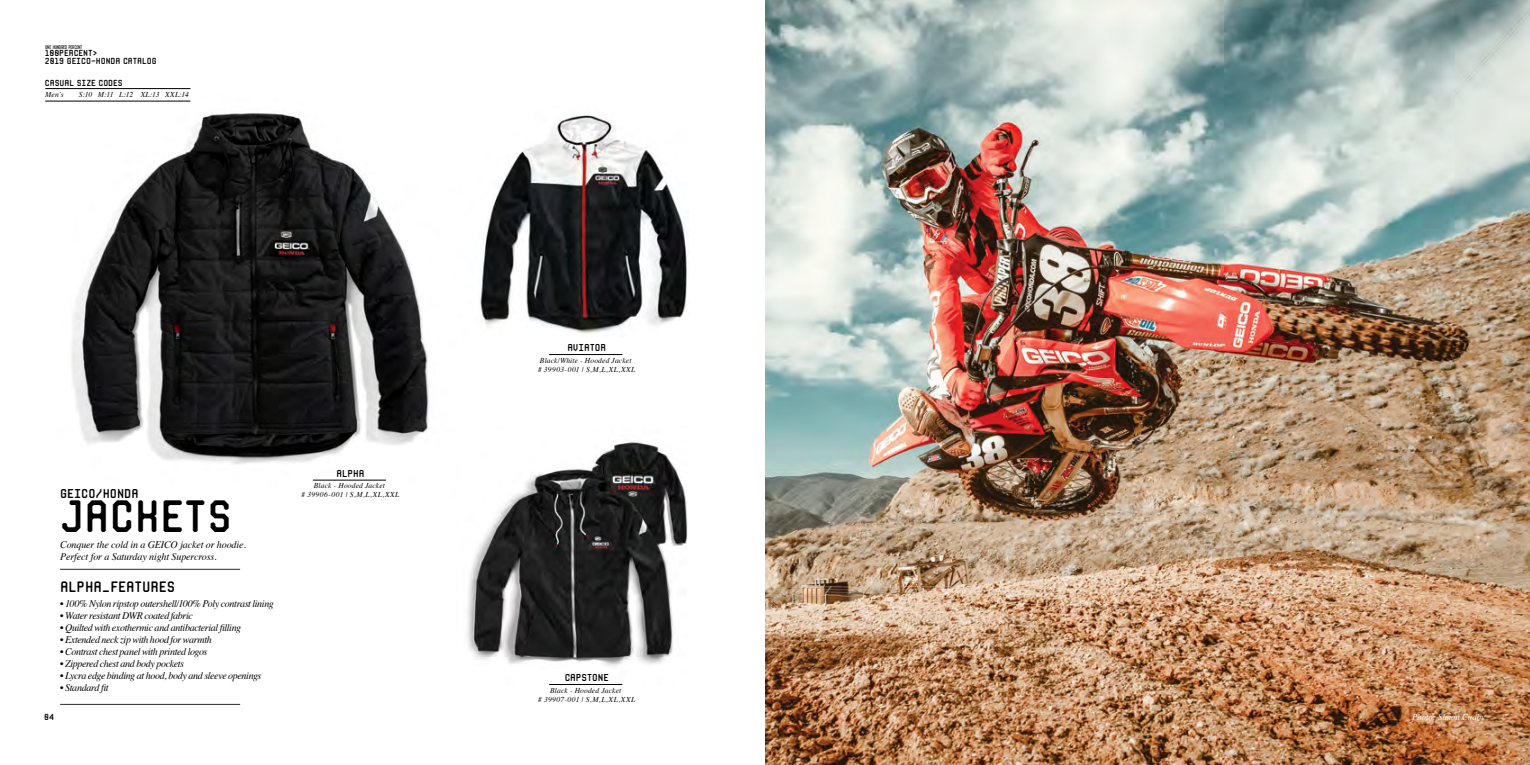
<style>
.page{position:relative;width:1530px;height:765px;background:#fff}
.page>*{position:absolute;margin:0;border:0;box-sizing:border-box;transform-origin:0 0}
.t1{font:500 45px "Mono RGO Pro";color:#000}
.t2{font:500 15px "Mono RGO Pro";color:#000}
.t3{font:500 12.75px "Mono RGO Pro";color:#000}
.t4{font:italic 10px "Times";letter-spacing:-.035em;color:#000}
.t5{font:italic 10px/12px "Times";letter-spacing:-.01em;color:#000}
.t6{font:500 10px "Mono RGO Pro";color:#000}
.t7{font:500 8.75px/8.1px "Mono RGO Pro";color:#000}
.t8{font:italic 8.75px "Times";color:#fff}
.t9{font:italic 7.5px/8.8px "Times";letter-spacing:.02em;color:#000;text-align:center}
.t10{font:italic 7.5px "Times";letter-spacing:-.015em;color:#000}
.t11{font:3.75px "Niketo";color:#000}
</style>
<div class="page">
<img style="left:48px;top:100px;width:381px;height:381px">
<img style="left:480px;top:114px;width:207px;height:223px">
<img style="left:467px;top:442px;width:221px;height:243px">
<hr style="left:60px;top:569px;width:180px;height:1px;background:#292829">
<hr style="left:60px;top:704px;width:180px;height:1px;background:#292829">
<hr style="left:549px;top:354px;width:73px;height:1px;background:#000">
<hr style="left:549px;top:684px;width:73px;height:1px;background:#000">
<hr style="left:313px;top:480px;width:73px;height:1px;background:#000">
<hr style="left:45px;top:88px;width:145px;height:1px;background:#000">
<hr style="left:45px;top:101px;width:145px;height:1px;background:#000">
<img style="left:765px;top:0;width:765px;height:765px">
<p class="t11" style="left:46px;top:44px;width:39px">ONE HUNDRED PERCENT</p>
<p class="t7" style="left:45px;top:48px;width:113px">100PERCENT&gt;<br>2019 GEICO-HONDA CATALOG</p>
<p class="t7" style="left:45px;top:78px;width:79px">CASUAL SIZE CODES</p>
<p class="t9" style="left:45px;top:90px;width:20px">Men’s</p>
<p class="t10" style="left:79px;top:88px;width:112px">S:10 M:11 L:12 XL:13 XXL:14</p>
<p class="t3" style="left:60px;top:484px;width:80px">GEICO/HONDA</p>
<h1 class="t1" style="left:60px;top:484px;width:174px">JACKETS</h1>
<p class="t5" style="left:60px;top:539px;width:187px">Conquer the cold in a GEICO jacket or hoodie.<br>Perfect for a Saturday night Supercross.</p>
<h2 class="t2" style="left:60px;top:575px;width:117px">ALPHA_FEATURES</h2>
<p class="t4" style="left:60px;top:595px;width:215px">• 100% Nylon ripstop outershell/100% Poly contrast lining</p>
<p class="t4" style="left:60px;top:607px;width:134px">• Water resistant DWR coated fabric</p>
<p class="t4" style="left:60px;top:619px;width:183px">• Quilted with exothermic and antibacterial filling</p>
<p class="t4" style="left:60px;top:631px;width:153px">• Extended neck zip with hood for warmth</p>
<p class="t4" style="left:60px;top:643px;width:149px">• Contrast chest panel with printed logos</p>
<p class="t4" style="left:60px;top:655px;width:126px">• Zippered chest and body pockets</p>
<p class="t4" style="left:60px;top:667px;width:203px">• Lycra edge binding at hood, body and sleeve openings</p>
<p class="t4" style="left:60px;top:679px;width:50px">• Standard fit</p>
<p class="t6" style="left:337px;top:466px;width:29px">ALPHA</p>
<p class="t9" style="left:302px;top:481px;width:99px">Black - Hooded Jacket<br># 39906-001 | S,M,L,XL,XXL</p>
<p class="t6" style="left:567px;top:340px;width:40px">AVIATOR</p>
<p class="t9" style="left:538px;top:355px;width:99px;text-align:left">Black/White - Hooded Jacket<br># 39903-001 | S,M,L,XL,XXL</p>
<p class="t6" style="left:565px;top:670px;width:46px">CAPSTONE</p>
<p class="t9" style="left:538px;top:685px;width:99px">Black - Hooded Jacket<br># 39907-001 | S,M,L,XL,XXL</p>
<p class="t7" style="left:44px;top:712px;width:12px">04</p>
<p class="t8" style="left:1412px;top:709px;width:74px">Photo: Simon Cudby</p>
</div>
